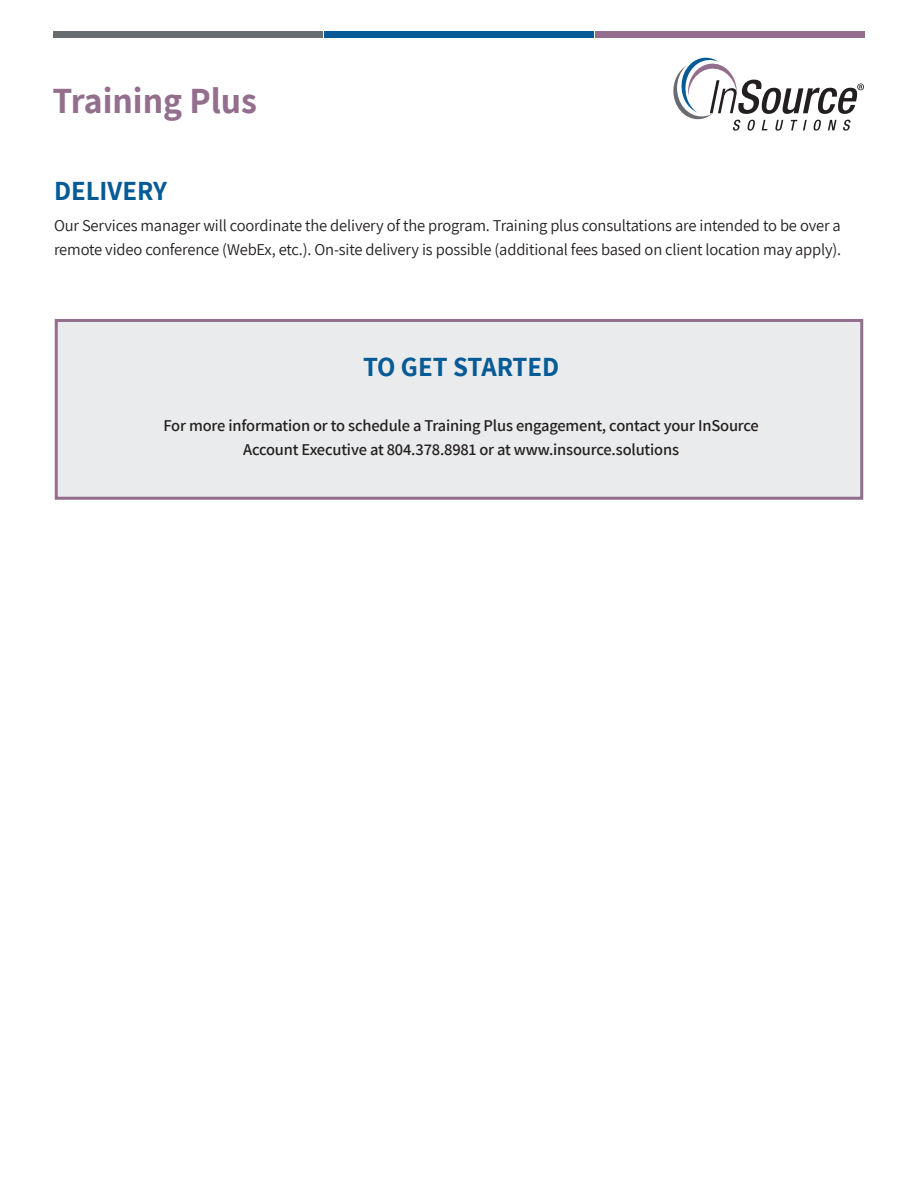
<style>
.page{position:relative;width:918px;height:1188px;background:#fff}
.page>*{position:absolute;margin:0;border:0;box-sizing:border-box;transform-origin:0 0}
.t1{font:700 36px "Assistant";color:#936e8d}
.t2{font:700 27px "Assistant";color:#065a96}
.Body{font:16.5px/24px "Assistant";letter-spacing:-.01em;color:#231f20}
.Body-2{font:600 16.5px/24px "Assistant";letter-spacing:-.01em;color:#231f20;text-align:center}
</style>
<div class="page">
<svg style="left:673px;top:57px;width:191px;height:74px"></svg>
<div style="left:53px;top:32px;width:270px;height:6px;background:#696b73"></div>
<div style="left:324px;top:32px;width:270px;height:6px;background:#065a96"></div>
<div style="left:595px;top:32px;width:270px;height:6px;background:#936e8d"></div>
<div style="left:55px;top:319px;width:808px;height:181px;background:#eaebec;border:3px solid #936e8d"></div>
<h1 class="t1" style="left:52px;top:76px;width:206px">Training Plus</h1>
<h2 class="t2" style="left:54px;top:172px;width:115px">DELIVERY</h2>
<p class="Body" style="left:54px;top:212px;width:789px">Our Services manager will coordinate the delivery of the program. Training plus consultations are intended to be over a remote video conference (WebEx, etc.). On-site delivery is possible (additional fees based on client location may apply).</p>
<h2 class="t2" style="left:363px;top:349px;width:198px">TO GET STARTED</h2>
<p class="Body-2" style="left:163px;top:413px;width:597px">For more information or to schedule a Training Plus engagement, contact your InSource<br>Account Executive at 804.378.8981 or at www.insource.solutions</p>
</div>
